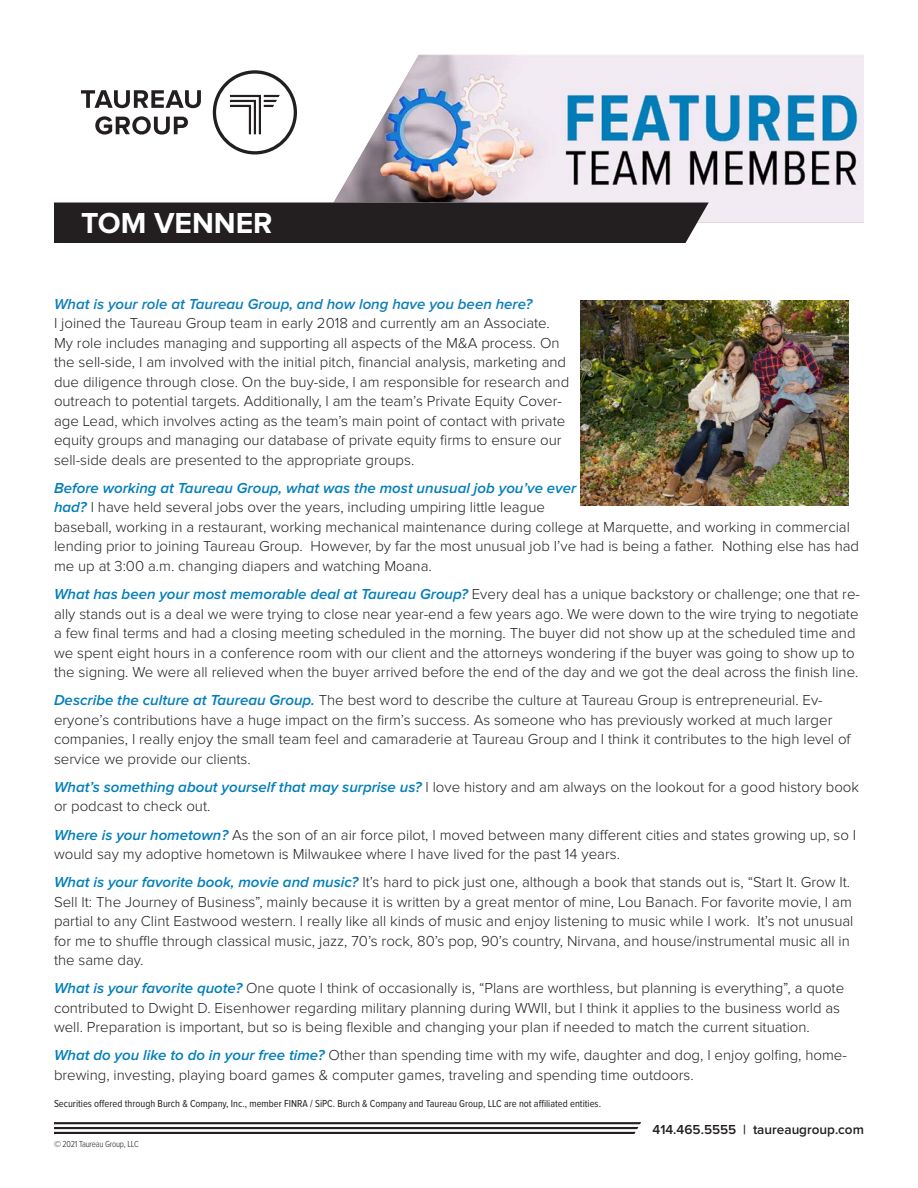
<style>
.page{position:relative;width:918px;height:1188px;background:#fff}
.page>*{position:absolute;margin:0;border:0;box-sizing:border-box;transform-origin:0 0}
.page_title___white{font:700 30px "Proxima Nova";color:#fff}
.body{font:300 15px/19.5px "Proxima Nova";color:#231f20}
.footer___phone___web{font:600 13.5px "Proxima Nova";color:#231f20}
.footnote{font:10.5px "Proxima Nova Cond";color:#231f20}
.copyright{font:300 9px "Proxima Nova Cond";letter-spacing:-.025em;color:#231f20}
.s1{font-weight:600;font-style:italic;color:#0d7ebb}
.s2{font-weight:600;font-style:italic;color:#007ebb}
</style>
<div class="page">
<img style="left:334px;top:54px;width:530px;height:169px">
<svg style="left:81px;top:90px;width:120px;height:18px"></svg>
<svg style="left:95px;top:116px;width:93px;height:19px"></svg>
<svg style="left:213px;top:70px;width:84px;height:85px"></svg>
<div style="left:54px;top:202px;width:655px;height:41px;background:#231f20"></div>
<svg style="left:54px;top:1122px;width:587px;height:12px"></svg>
<img style="left:581px;top:300px;width:268px;height:206px">
<p class="page_title___white" style="left:81px;top:210px;width:193px">TOM VENNER</p>
<p class="body" style="left:54px;top:295px;width:517px"><span class="s1">What is your role at Taureau Group, and how long have you been here?<br></span>I joined the Taureau Group team in early 2018 and currently am an Associate.<br>My role includes managing and supporting all aspects of the M&amp;A process. On the sell-side, I am involved with the initial pitch, financial analysis, marketing and due diligence through close. On the buy-side, I am responsible for research and outreach to potential targets. Additionally, I am the team’s Private Equity Cover&shy;age Lead, which involves acting as the team’s main point of contact with private equity groups and managing our database of private equity firms to ensure our sell-side deals are presented to the appropriate groups.</p>
<p class="body" style="left:54px;top:479px;width:807px"><span class="s2">Before working at Taureau Group, what was the most unusual job you’ve ever<br>had?</span> I have held several jobs over the years, including umpiring little league<br>baseball, working in a restaurant, working mechanical maintenance during college at Marquette, and working in commercial lending prior to joining Taureau Group. However, by far the most unusual job I’ve had is being a father. Nothing else has had me up at 3:00 a.m. changing diapers and watching Moana.</p>
<p class="body" style="left:54px;top:585px;width:808px"><span class="s2">What has been your most memorable deal at Taureau Group?</span> Every deal has a unique backstory or challenge; one that re&shy;ally stands out is a deal we were trying to close near year-end a few years ago. We were down to the wire trying to negotiate a few final terms and had a closing meeting scheduled in the morning. The buyer did not show up at the scheduled time and we spent eight hours in a conference room with our client and the attorneys wondering if the buyer was going to show up to the signing. We were all relieved when the buyer arrived before the end of the day and we got the deal across the finish line.</p>
<p class="body" style="left:54px;top:691px;width:798px"><span class="s2">Describe the culture at Taureau Group.</span> The best word to describe the culture at Taureau Group is entrepreneurial. Ev&shy;eryone’s contributions have a huge impact on the firm’s success. As someone who has previously worked at much larger companies, I really enjoy the small team feel and camaraderie at Taureau Group and I think it contributes to the high level of service we provide our clients.</p>
<p class="body" style="left:54px;top:778px;width:807px"><span class="s2">What’s something about yourself that may surprise us?</span> I love history and am always on the lookout for a good history book or podcast to check out.</p>
<p class="body" style="left:54px;top:825px;width:804px"><span class="s2">Where is your hometown?</span> As the son of an air force pilot, I moved between many different cities and states growing up, so I would say my adoptive hometown is Milwaukee where I have lived for the past 14 years.</p>
<p class="body" style="left:54px;top:873px;width:801px"><span class="s2">What is your favorite book, movie and music?</span> It’s hard to pick just one, although a book that stands out is, “Start It. Grow It.<br>Sell It: The Journey of Business”, mainly because it is written by a great mentor of mine, Lou Banach. For favorite movie, I am partial to any Clint Eastwood western. I really like all kinds of music and enjoy listening to music while I work. It’s not unusual for me to shuffle through classical music, jazz, 70’s rock, 80’s pop, 90’s country, Nirvana, and house/instrumental music all in the same day.</p>
<p class="body" style="left:54px;top:979px;width:792px"><span class="s2">What is your favorite quote?</span> One quote I think of occasionally is, “Plans are worthless, but planning is everything”, a quote contributed to Dwight D. Eisenhower regarding military planning during WWII, but I think it applies to the business world as well. Preparation is important, but so is being flexible and changing your plan if needed to match the current situation.</p>
<p class="body" style="left:54px;top:1046px;width:794px"><span class="s2">What do you like to do in your free time?</span> Other than spending time with my wife, daughter and dog, I enjoy golfing, home&shy;brewing, investing, playing board games &amp; computer games, traveling and spending time outdoors.</p>
<p class="footnote" style="left:54px;top:1098px;width:549px">Securities offered through Burch &amp; Company, Inc., member FINRA / SiPC. Burch &amp; Company and Taureau Group, LLC are not affiliated entities.</p>
<p class="copyright" style="left:54px;top:1139px;width:86px">© 2021 Taureau Group, LLC</p>
<p class="footer___phone___web" style="left:653px;top:1123px;width:213px">414.465.5555 | taureaugroup.com</p>
</div>
